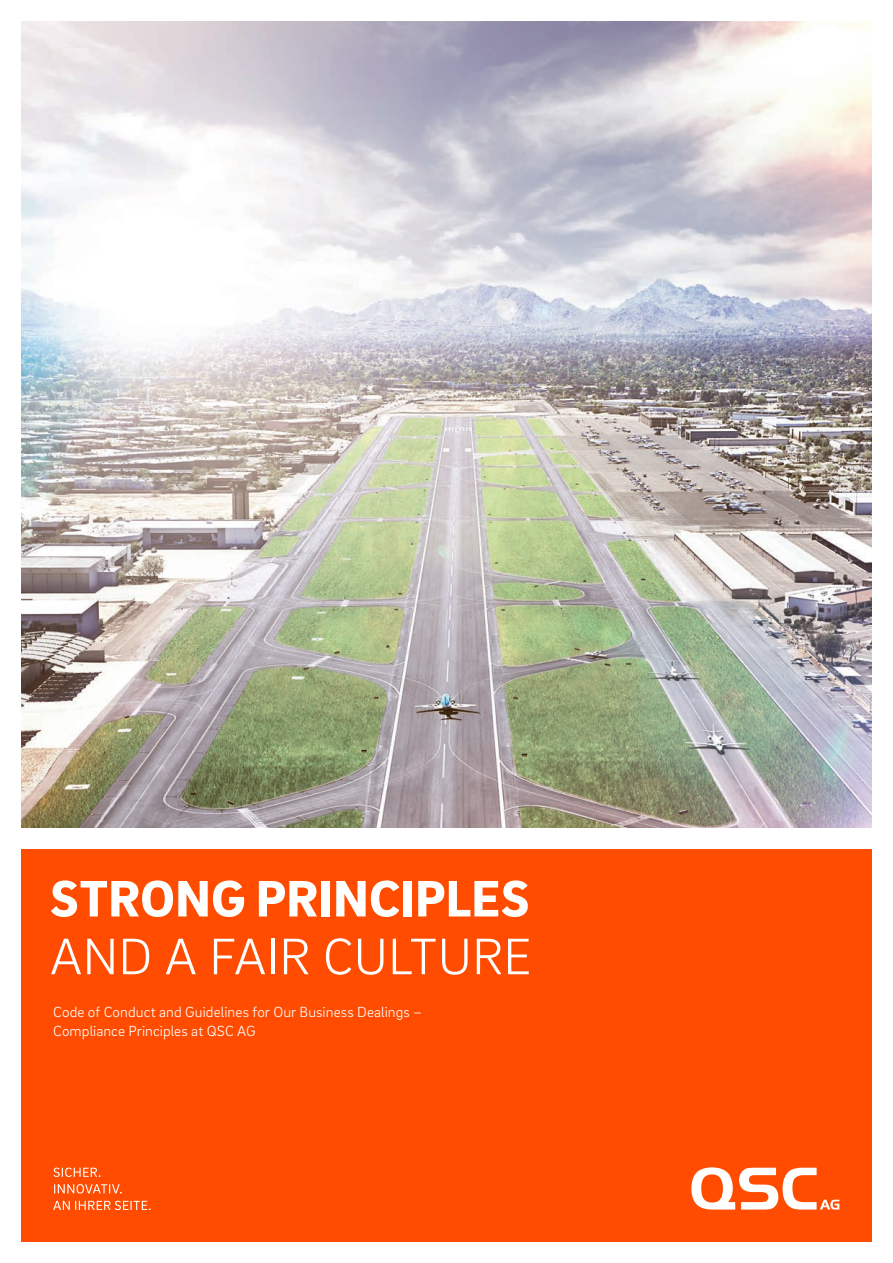
<style>
.page{position:relative;width:893px;height:1263px;background:#fff}
.page>*{position:absolute;margin:0;border:0;box-sizing:border-box;transform-origin:0 0}
.t1{font:900 52.5px "Brix Sans";letter-spacing:.005em;color:#fff}
.t2{font:300 52.5px "Brix Sans";letter-spacing:.005em;color:#fff}
.t3{font:300 15px/18.8px "Brix Sans";letter-spacing:.005em;color:#fff}
</style>
<div class="page">
<div style="left:21px;top:849px;width:851px;height:393px;background:#ff4c00"></div>
<svg style="left:691px;top:1167px;width:148px;height:42px"></svg>
<svg style="left:53px;top:1201px;width:98px;height:9px"></svg>
<svg style="left:54px;top:1184px;width:68px;height:9px"></svg>
<svg style="left:53px;top:1167px;width:47px;height:10px"></svg>
<img style="left:21px;top:21px;width:851px;height:807px">
<h1 class="t1" style="left:50px;top:864px;width:481px">STRONG PRINCIPLES</h1>
<h1 class="t2" style="left:50px;top:923px;width:483px">AND A FAIR CULTURE</h1>
<p class="t3" style="left:53px;top:1002px;width:370px">Code of Conduct and Guidelines for Our Business Dealings –<br>Compliance Principles at QSC AG</p>
</div>
